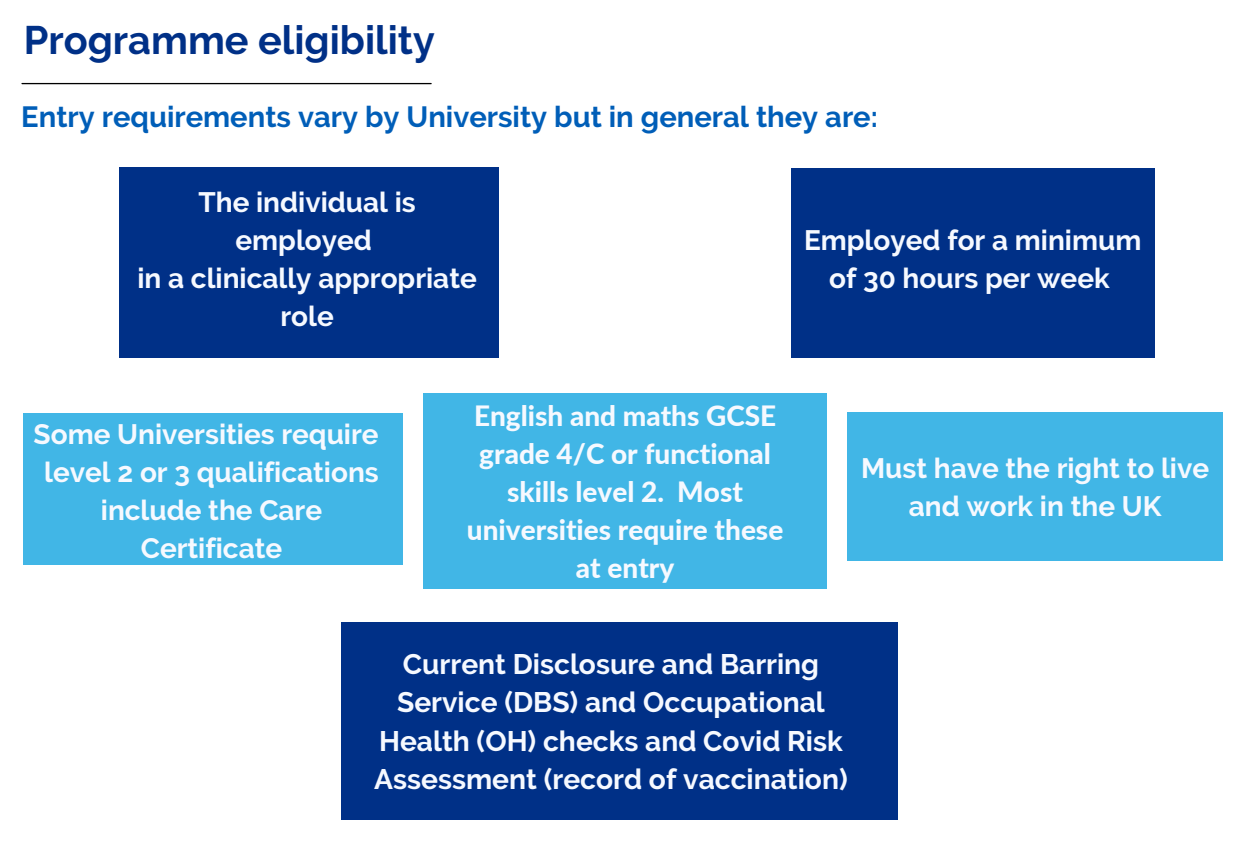
<style>
.page{position:relative;width:1239px;height:844px;background:#fff}
.page>*{position:absolute;margin:0;border:0;box-sizing:border-box;transform-origin:0 0}
.t1{font:700 39.73px "Raleway";color:#003087}
.t2{font:700 29.22px "Raleway";color:#005eb8}
.t3{font:700 28.18px/38.3px "Raleway";color:#f6f9ff;text-align:center}
.t4{font:700 28px/38px "Raleway";color:#f6f9ff;text-align:center}
.t5{font:800 28px/38px "Lato";color:#f6f9ff;text-align:center}
</style>
<div class="page">
<div style="left:119px;top:167px;width:379px;height:191px;background:#003087"></div>
<hr style="left:22px;top:83px;width:409px;height:1px;background:#000">
<div style="left:423px;top:393px;width:404px;height:196px;background:#41b6e6"></div>
<div style="left:24px;top:413px;width:379px;height:151px;background:#41b6e6"></div>
<div style="left:791px;top:168px;width:364px;height:190px;background:#003087"></div>
<div style="left:847px;top:413px;width:376px;height:148px;background:#41b6e6"></div>
<div style="left:341px;top:623px;width:556px;height:197px;background:#003087"></div>
<p class="t1" style="left:24px;top:16px;width:413px">Programme eligibility</p>
<p class="t2" style="left:21px;top:99px;width:858px">Entry requirements vary by University but in general they are:</p>
<p class="t4" style="left:198px;top:183px;width:219px">The individual is employed</p>
<p class="t4" style="left:137px;top:259px;width:341px">in a clinically appropriate role</p>
<p class="t4" style="left:804px;top:221px;width:339px">Employed for a minimum of 30 hours per week</p>
<p class="t4" style="left:34px;top:415px;width:347px">Some Universities require level 2 or 3 qualifications include the Care<br>Certificate</p>
<p class="t5" style="left:467px;top:396px;width:318px">English and maths GCSE grade 4/C or functional skills level 2. Most universities require these at entry</p>
<p class="t4" style="left:861px;top:449px;width:350px">Must have the right to live and work in the UK</p>
<p class="t3" style="left:374px;top:645px;width:475px">Current Disclosure and Barring Service (DBS) and Occupational Health (OH) checks and Covid Risk Assessment (record of vaccination)</p>
</div>
